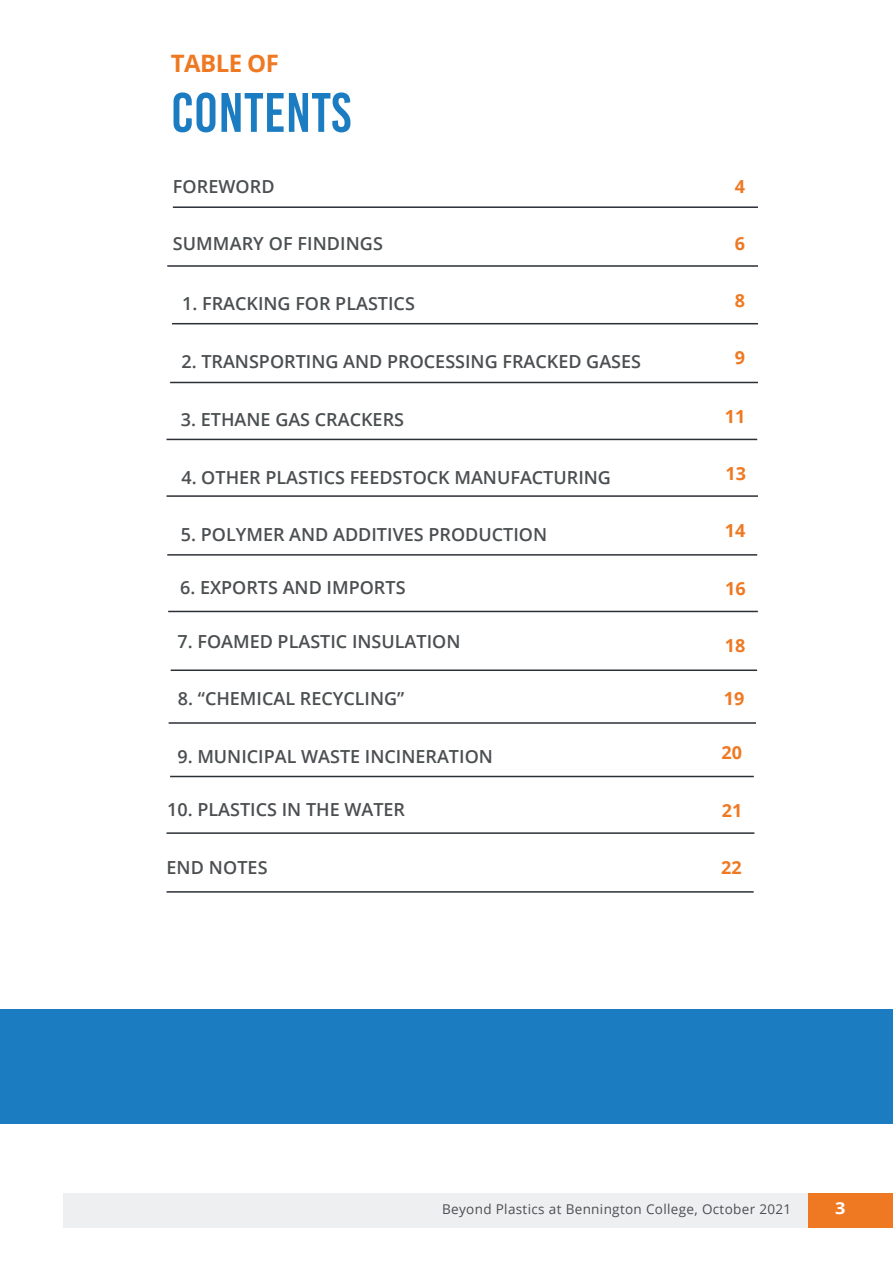
<style>
.page{position:relative;width:893px;height:1263px;background:#fff}
.page>*{position:absolute;margin:0;border:0;box-sizing:border-box;transform-origin:0 0}
.plastics_heading_fin{font:55.5px "Bebas Kai";letter-spacing:.005em;color:#1b7cc1}
.plastics_subheading{font:700 24px "Open Sans";letter-spacing:-.025em;color:#ef7923}
.t1{font:600 18px "Open Sans";color:#4b4f51}
.t2{font:700 18px "Open Sans";color:#ef7923}
.t3{font:700 16.5px "Open Sans";color:#fff;scale:1.1 1}
.t4{font:13.5px "Open Sans";letter-spacing:.025em;color:#4b4f51}
</style>
<div class="page">
<div style="left:0;top:1009px;width:893px;height:115px;background:#1b7cc1"></div>
<hr style="left:173px;top:206px;width:585px;height:2px;background:#2b3038">
<hr style="left:167px;top:265px;width:591px;height:2px;background:#2b3038">
<hr style="left:172px;top:323px;width:586px;height:1px;background:#2b3038">
<hr style="left:170px;top:382px;width:588px;height:1px;background:#2b3038">
<hr style="left:167px;top:439px;width:590px;height:1px;background:#2b3038">
<hr style="left:167px;top:495px;width:591px;height:2px;background:#2b3038">
<hr style="left:168px;top:611px;width:590px;height:1px;background:#2b3038">
<hr style="left:167px;top:554px;width:590px;height:2px;background:#2b3038">
<hr style="left:171px;top:669px;width:586px;height:2px;background:#2b3038">
<hr style="left:169px;top:722px;width:587px;height:2px;background:#2b3038">
<hr style="left:167px;top:832px;width:587px;height:2px;background:#2b3038">
<hr style="left:170px;top:776px;width:584px;height:1px;background:#2b3038">
<hr style="left:167px;top:891px;width:587px;height:2px;background:#2b3038">
<div style="left:808px;top:1193px;width:85px;height:34px;background:#ef7923"></div>
<div style="left:64px;top:1193px;width:744px;height:34px;background:#eeeff1"></div>
<p class="plastics_subheading" style="left:171px;top:47px;width:109px">TABLE OF</p>
<p class="plastics_heading_fin" style="left:171px;top:83px;width:182px">CONTENTS</p>
<p class="t1" style="left:173px;top:174px;width:103px">FOREWORD</p>
<p class="t2" style="left:735px;top:173px;width:12px">4</p>
<p class="t1" style="left:173px;top:231px;width:212px">SUMMARY OF FINDINGS</p>
<p class="t2" style="left:735px;top:230px;width:12px">6</p>
<p class="t1" style="left:182px;top:291px;width:234px">1. FRACKING FOR PLASTICS</p>
<p class="t2" style="left:735px;top:288px;width:12px">8</p>
<p class="t1" style="left:181px;top:349px;width:461px">2. TRANSPORTING AND PROCESSING FRACKED GASES</p>
<p class="t2" style="left:735px;top:345px;width:12px">9</p>
<p class="t1" style="left:181px;top:407px;width:225px">3. ETHANE GAS CRACKERS</p>
<p class="t2" style="left:725px;top:403px;width:22px">11</p>
<p class="t1" style="left:181px;top:465px;width:431px">4. OTHER PLASTICS FEEDSTOCK MANUFACTURING</p>
<p class="t2" style="left:725px;top:460px;width:22px">13</p>
<p class="t1" style="left:181px;top:522px;width:368px">5. POLYMER AND ADDITIVES PRODUCTION</p>
<p class="t1" style="left:180px;top:575px;width:227px">6. EXPORTS AND IMPORTS</p>
<p class="t2" style="left:725px;top:518px;width:22px">14</p>
<p class="t2" style="left:725px;top:576px;width:22px">16</p>
<p class="t1" style="left:178px;top:629px;width:284px">7. FOAMED PLASTIC INSULATION</p>
<p class="t1" style="left:178px;top:686px;width:228px">8. “CHEMICAL RECYCLING”</p>
<p class="t2" style="left:725px;top:633px;width:22px">18</p>
<p class="t2" style="left:724px;top:686px;width:22px">19</p>
<p class="t1" style="left:177px;top:744px;width:317px">9. MUNICIPAL WASTE INCINERATION</p>
<p class="t1" style="left:167px;top:797px;width:239px">10. PLASTICS IN THE WATER</p>
<p class="t2" style="left:721px;top:739px;width:22px">20</p>
<p class="t2" style="left:722px;top:797px;width:22px">21</p>
<p class="t1" style="left:167px;top:855px;width:103px">END NOTES</p>
<p class="t2" style="left:721px;top:855px;width:22px">22</p>
<p class="t4" style="left:442px;top:1200px;width:351px">Beyond Plastics at Bennington College, October 2021</p>
<p class="t3" style="left:835px;top:1196px;width:11px">3</p>
</div>
